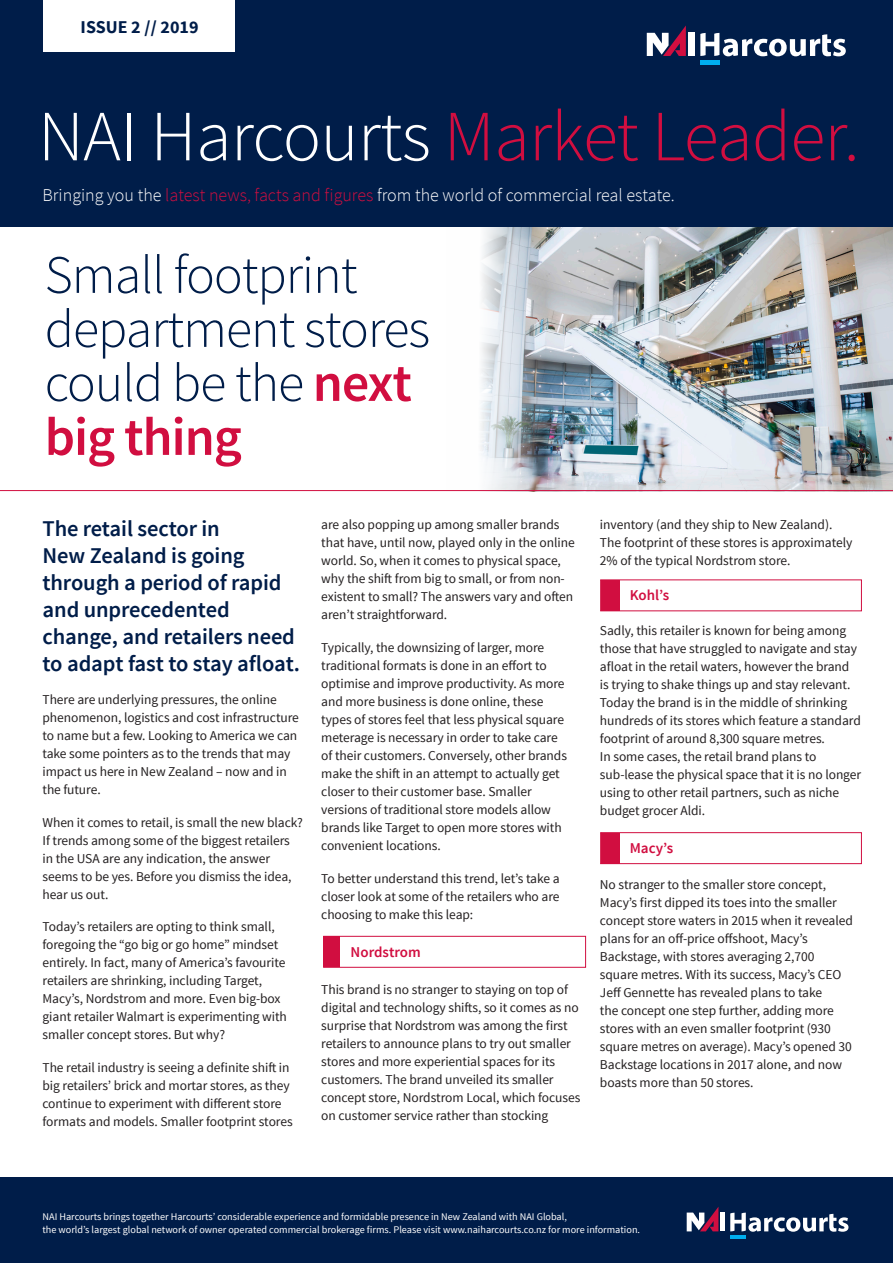
<style>
.page{position:relative;width:893px;height:1263px;background:#fff}
.page>*{position:absolute;margin:0;border:0;box-sizing:border-box;transform-origin:0 0}
.t1{font:300 72px "Source Sans Pro";letter-spacing:-.01em;color:#d10e40}
.t2{font:300 54px/54px "Source Sans Pro";letter-spacing:-.02em;color:#001d49}
.t3{font:600 22.5px/27px "Source Sans Pro";letter-spacing:-.005em;color:#001d49}
.t4{font:300 18px "Source Sans Pro";color:#fff}
.t5{font:700 18px "Source Sans Pro";color:#001d49}
.t6{font:600 15px "Source Sans Pro";color:#d10e40}
.t7{font:13.5px/18px "Source Sans Pro";letter-spacing:-.005em;color:#231f20}
.t8{font:10.2px/13.5px "Source Sans Pro";color:#fff}
.s1{color:#fff}
.s2{color:#d10e40}
.s3{font-weight:600;color:#d10e40}
</style>
<div class="page">
<div style="left:0;top:1178px;width:893px;height:85px;background:#001d49"></div>
<img style="left:446px;top:226px;width:447px;height:266px">
<div style="left:720px;top:1212px;width:5px;height:19px;background:#fff"></div>
<svg style="left:687px;top:1207px;width:31px;height:24px"></svg>
<hr style="left:730px;top:1235px;width:16px;height:3px;background:#00aeef">
<svg style="left:730px;top:1212px;width:118px;height:20px"></svg>
<div style="left:0;top:0;width:893px;height:226px;background:#001d49"></div>
<div style="left:44px;top:0;width:191px;height:51px;background:#fff"></div>
<div style="left:688px;top:33px;width:6px;height:23px;background:#fff"></div>
<svg style="left:647px;top:26px;width:39px;height:30px"></svg>
<div style="left:700px;top:60px;width:19px;height:5px;background:#00aeef"></div>
<svg style="left:700px;top:33px;width:146px;height:23px"></svg>
<div style="left:324px;top:936px;width:16px;height:31px;background:#d10e40"></div>
<div style="left:323px;top:936px;width:263px;height:32px;border:1px solid #d10e40"></div>
<div style="left:601px;top:580px;width:19px;height:31px;background:#d10e40"></div>
<div style="left:601px;top:833px;width:19px;height:31px;background:#d10e40"></div>
<div style="left:600px;top:832px;width:262px;height:32px;border:1px solid #d10e40"></div>
<hr style="left:0;top:490px;width:893px;height:1px;background:#d10e40">
<p class="t5" style="left:81px;top:15px;width:119px">ISSUE 2 // 2019</p>
<p class="t1" style="left:38px;top:93px;width:823px"><span class="s1">NAI Harcourts</span> Market Leader.</p>
<p class="t4" style="left:43px;top:185px;width:634px">Bringing you the <span class="s2">latest news, facts and figures</span> from the world of commercial real estate.</p>
<p class="t2" style="left:45px;top:248px;width:387px">Small footprint department stores could be the <span class="s3">next big thing</span></p>
<p class="t3" style="left:43px;top:515px;width:259px">The retail sector in<br>New Zealand is going through a period of rapid and unprecedented change, and retailers need to adapt fast to stay afloat.</p>
<p class="t7" style="left:43px;top:690px;width:258px">There are underlying pressures, the online phenomenon, logistics and cost infrastructure to name but a few. Looking to America we can take some pointers as to the trends that may impact us here in New Zealand – now and in the future.</p>
<p class="t7" style="left:43px;top:813px;width:262px">When it comes to retail, is small the new black?<br>If trends among some of the biggest retailers in the USA are any indication, the answer seems to be yes. Before you dismiss the idea, hear us out.</p>
<p class="t7" style="left:43px;top:918px;width:246px">Today’s retailers are opting to think small, foregoing the “go big or go home” mindset entirely. In fact, many of America’s favourite retailers are shrinking, including Target, Macy’s, Nordstrom and more. Even big-box giant retailer Walmart is experimenting with smaller concept stores. But why?</p>
<p class="t7" style="left:43px;top:1059px;width:252px">The retail industry is seeing a definite shift in big retailers’ brick and mortar stores, as they continue to experiment with different store formats and models. Smaller footprint stores</p>
<p class="t7" style="left:321px;top:516px;width:255px">are also popping up among smaller brands that have, until now, played only in the online world. So, when it comes to physical space, why the shift from big to small, or from non&shy;existent to small? The answers vary and often aren’t straightforward.</p>
<p class="t7" style="left:321px;top:639px;width:247px">Typically, the downsizing of larger, more traditional formats is done in an effort to optimise and improve productivity. As more and more business is done online, these types of stores feel that less physical square meterage is necessary in order to take care of their customers. Conversely, other brands make the shift in an attempt to actually get closer to their customer base. Smaller versions of traditional store models allow brands like Target to open more stores with convenient locations.</p>
<p class="t7" style="left:321px;top:869px;width:240px;text-align:justify">To better understand this trend, let’s take a closer look at some of the retailers who are choosing to make this leap:</p>
<p class="t6" style="left:351px;top:942px;width:72px">Nordstrom</p>
<p class="t7" style="left:321px;top:980px;width:261px">This brand is no stranger to staying on top of digital and technology shifts, so it comes as no surprise that Nordstrom was among the first retailers to announce plans to try out smaller stores and more experiential spaces for its customers. The brand unveiled its smaller concept store, Nordstrom Local, which focuses on customer service rather than stocking</p>
<p class="t7" style="left:600px;top:516px;width:254px">inventory (and they ship to New Zealand).<br>The footprint of these stores is approximately<br>2% of the typical Nordstrom store.</p>
<p class="t6" style="left:630px;top:585px;width:41px">Kohl’s</p>
<p class="t7" style="left:600px;top:622px;width:263px">Sadly, this retailer is known for being among those that have struggled to navigate and stay afloat in the retail waters, however the brand is trying to shake things up and stay relevant.<br>Today the brand is in the middle of shrinking hundreds of its stores which feature a standard footprint of around 8,300 square metres.<br>In some cases, the retail brand plans to sub-lease the physical space that it is no longer using to other retail partners, such as niche budget grocer Aldi.</p>
<p class="t6" style="left:630px;top:838px;width:45px">Macy’s</p>
<p class="t7" style="left:600px;top:875px;width:254px">No stranger to the smaller store concept, Macy’s first dipped its toes into the smaller concept store waters in 2015 when it revealed plans for an off-price offshoot, Macy’s Backstage, with stores averaging 2,700 square metres. With its success, Macy’s CEO Jeff Gennette has revealed plans to take<br>the concept one step further, adding more stores with an even smaller footprint (930 square metres on average). Macy’s opened 30<br>Backstage locations in 2017 alone, and now boasts more than 50 stores.</p>
<p class="t8" style="left:43px;top:1209px;width:599px">NAI Harcourts brings together Harcourts’ considerable experience and formidable presence in New Zealand with NAI Global,<br>the world’s largest global network of owner operated commercial brokerage firms. Please visit www.naiharcourts.co.nz for more information.</p>
</div>
